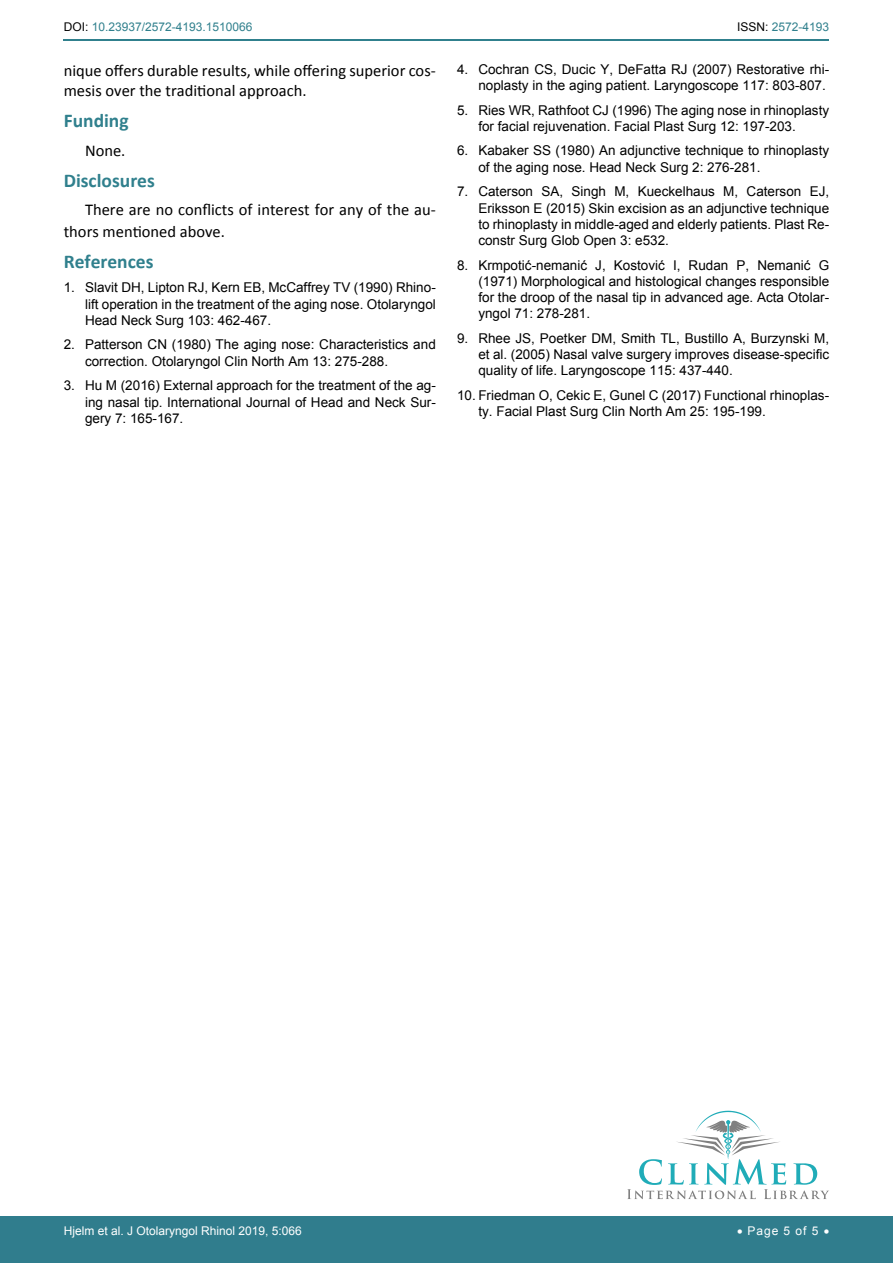
<style>
.page{position:relative;width:893px;height:1263px;background:#fff}
.page>*{position:absolute;margin:0;border:0;box-sizing:border-box;transform-origin:0 0}
.t1{font:700 19.5px "Calibri";color:#30808d}
.t2{font:16.5px/20.2px "Calibri";color:#000}
.t3{font:13.5px/16.2px "Arial";color:#000;text-align:justify}
.t4{font:12px "Arial";color:#fff}
.t5{font:12px "Arial";color:#30808d}
.s1{color:#000}
</style>
<div class="page">
<hr style="left:64px;top:40px;width:765px;height:1px;background:#30808d">
<div style="left:0;top:1217px;width:893px;height:46px;background:#307d8d"></div>
<svg style="left:627px;top:1111px;width:202px;height:88px"></svg>
<p class="t5" style="left:64px;top:19px;width:190px"><span class="s1">DOI:</span> 10.23937/2572-4193.1510066</p>
<p class="t5" style="left:737px;top:19px;width:94px"><span class="s1">ISSN:</span> 2572-4193</p>
<p class="t2" style="left:64px;top:61px;width:374px">nique offers durable results, while offering superior cos&shy;mesis over the traditional approach.</p>
<h1 class="t1" style="left:64px;top:108px;width:66px">Funding</h1>
<p class="t2" style="left:85px;top:140px;width:42px">None.</p>
<h1 class="t1" style="left:64px;top:168px;width:93px">Disclosures</h1>
<p class="t2" style="left:64px;top:199px;width:374px;line-height:21.6px;text-indent:21px">There are no conflicts of interest for any of the au&shy;thors mentioned above.</p>
<h1 class="t1" style="left:64px;top:249px;width:91px">References</h1>
<p class="t3" style="left:85px;top:280px;width:352px;text-indent:-21px">1. Slavit DH, Lipton RJ, Kern EB, McCaffrey TV (1990) Rhino&shy;lift operation in the treatment of the aging nose. Otolaryngol Head Neck Surg 103: 462-467.</p>
<p class="t3" style="left:85px;top:337px;width:352px;text-indent:-21px">2. Patterson CN (1980) The aging nose: Characteristics and correction. Otolaryngol Clin North Am 13: 275-288.</p>
<p class="t3" style="left:85px;top:378px;width:352px;text-indent:-21px">3. Hu M (2016) External approach for the treatment of the ag&shy;ing nasal tip. International Journal of Head and Neck Sur&shy;gery 7: 165-167.</p>
<p class="t3" style="left:457px;top:61px;width:374px;text-align:right">4. Cochran CS, Ducic Y, DeFatta RJ (2007) Restorative rhi&shy;noplasty in the aging patient. Laryngoscope 117: 803-807.</p>
<p class="t3" style="left:478px;top:102px;width:352px;text-indent:-21px">5. Ries WR, Rathfoot CJ (1996) The aging nose in rhinoplasty for facial rejuvenation. Facial Plast Surg 12: 197-203.</p>
<p class="t3" style="left:478px;top:143px;width:352px;text-indent:-21px">6. Kabaker SS (1980) An adjunctive technique to rhinoplasty of the aging nose. Head Neck Surg 2: 276-281.</p>
<p class="t3" style="left:478px;top:184px;width:352px;text-indent:-21px">7. Caterson SA, Singh M, Kueckelhaus M, Caterson EJ, Eriksson E (2015) Skin excision as an adjunctive technique to rhinoplasty in middle-aged and elderly patients. Plast Re&shy;constr Surg Glob Open 3: e532.</p>
<p class="t3" style="left:478px;top:257px;width:352px;text-indent:-21px">8. Krmpotić-nemanić J, Kostović I, Rudan P, Nemanić G (1971) Morphological and histological changes responsible for the droop of the nasal tip in advanced age. Acta Otolar&shy;yngol 71: 278-281.</p>
<p class="t3" style="left:478px;top:330px;width:352px;text-indent:-21px">9. Rhee JS, Poetker DM, Smith TL, Bustillo A, Burzynski M, et al. (2005) Nasal valve surgery improves disease-specific quality of life. Laryngoscope 115: 437-440.</p>
<p class="t3" style="left:478px;top:387px;width:352px;text-indent:-21px">10. Friedman O, Cekic E, Gunel C (2017) Functional rhinoplas&shy;ty. Facial Plast Surg Clin North Am 25: 195-199.</p>
<p class="t4" style="left:64px;top:1223px;width:240px">Hjelm et al. J Otolaryngol Rhinol 2019, 5:066</p>
<p class="t4" style="left:737px;top:1223px;width:94px">• Page 5 of 5 •</p>
</div>
